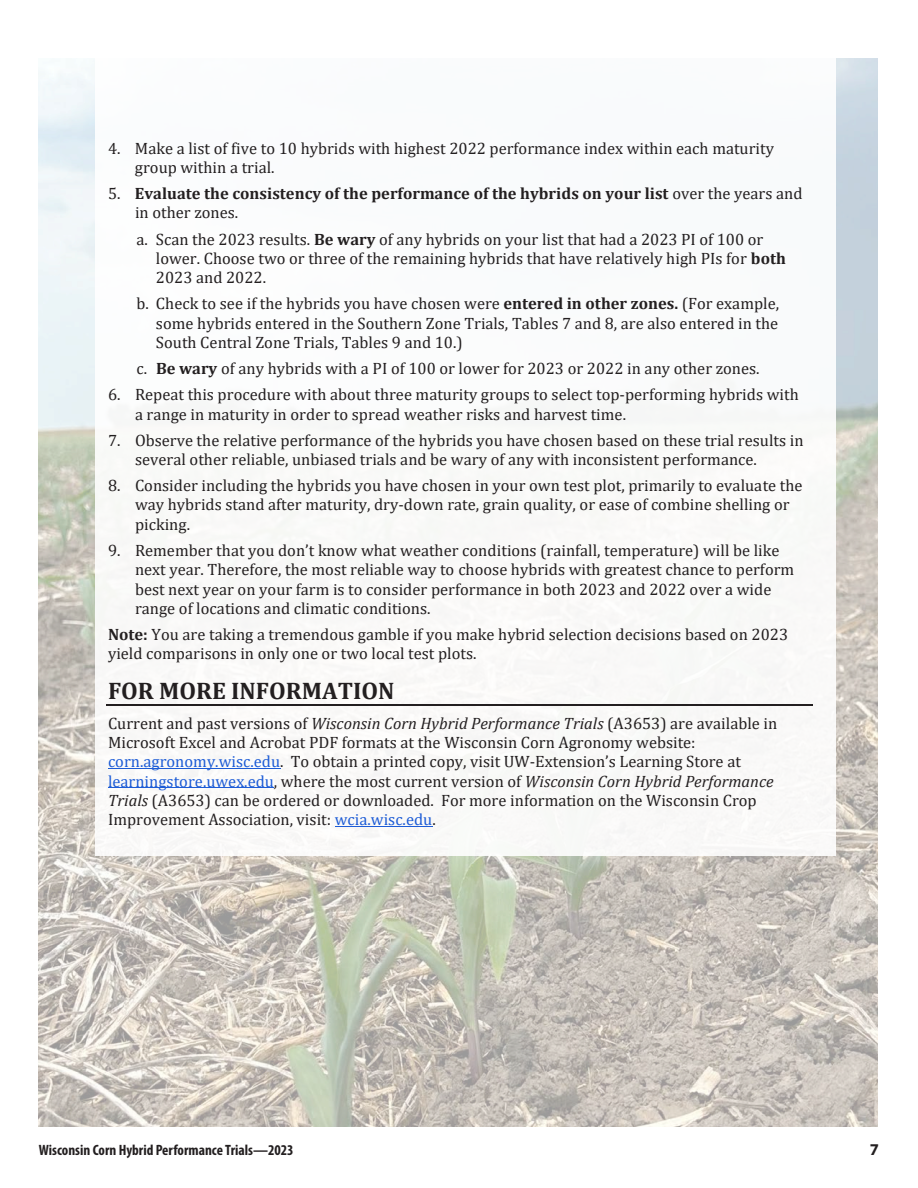
<style>
.page{position:relative;width:918px;height:1188px;background:#fff}
.page>*{position:absolute;margin:0;border:0;box-sizing:border-box;transform-origin:0 0}
.t1{font:700 24px "Cambria";color:#231f20}
.t2{font:16.5px/19.4px "Cambria";color:#231f20}
.t3{font:700 16.5px/19.4px "Cambria";color:#231f20}
.t4{font:700 16.5px "Myriad Pro";color:#231f20}
.t5{font:700 condensed 15px "Myriad Pro";color:#231f20}
.s1{font-weight:400}
.s2{font-weight:700}
.s3{font-style:italic}
.s4{color:#1d5cd6}
</style>
<div class="page">
<img style="left:39px;top:58px;width:839px;height:1068px">
<div style="left:95px;top:0;width:741px;height:856px;background:#fff"></div>
<hr style="left:106px;top:705px;width:706px;height:1px;background:#231f20">
<hr style="left:108px;top:768px;width:172px;height:1px;background:#1d5cd6">
<hr style="left:108px;top:788px;width:166px;height:1px;background:#1d5cd6">
<hr style="left:335px;top:826px;width:97px;height:1px;background:#1d5cd6">
<p class="t2" style="left:135px;top:138px;width:641px;text-indent:-27px">4. Make a list of five to 10 hybrids with highest 2022 performance index within each maturity group within a trial.</p>
<p class="t3" style="left:135px;top:183px;width:669px;text-indent:-27px"><span class="s1">5.</span> Evaluate the consistency of the performance of the hybrids on your list <span class="s1">over the years and in other zones.</span></p>
<p class="t2" style="left:156px;top:229px;width:632px;text-indent:-19px">a. Scan the 2023 results. <span class="s2">Be wary</span> of any hybrids on your list that had a 2023 PI of 100 or lower. Choose two or three of the remaining hybrids that have relatively high PIs for <span class="s2">both<br></span>2023 and 2022.</p>
<p class="t2" style="left:156px;top:294px;width:625px;text-align:justify;text-indent:-19px">b. Check to see if the hybrids you have chosen were <span class="s2">entered in other zones.</span> (For example, some hybrids entered in the Southern Zone Trials, Tables 7 and 8, are also entered in the South Central Zone Trials, Tables 9 and 10.)</p>
<p class="t2" style="left:137px;top:359px;width:625px">c. <span class="s2">Be wary</span> of any hybrids with a PI of 100 or lower for 2023 or 2022 in any other zones.</p>
<p class="t2" style="left:135px;top:385px;width:665px;text-indent:-27px">6. Repeat this procedure with about three maturity groups to select top-performing hybrids with a range in maturity in order to spread weather risks and harvest time.</p>
<p class="t2" style="left:135px;top:430px;width:670px;text-indent:-27px">7. Observe the relative performance of the hybrids you have chosen based on these trial results in several other reliable, unbiased trials and be wary of any with inconsistent performance.</p>
<p class="t2" style="left:135px;top:476px;width:669px;text-indent:-27px">8. Consider including the hybrids you have chosen in your own test plot, primarily to evaluate the way hybrids stand after maturity, dry-down rate, grain quality, or ease of combine shelling or picking.</p>
<p class="t2" style="left:135px;top:541px;width:661px;text-indent:-27px">9. Remember that you don’t know what weather conditions (rainfall, temperature) will be like next year. Therefore, the most reliable way to choose hybrids with greatest chance to perform best next year on your farm is to consider performance in both 2023 and 2022 over a wide range of locations and climatic conditions.</p>
<p class="t2" style="left:108px;top:625px;width:682px"><span class="s2">Note:</span> You are taking a tremendous gamble if you make hybrid selection decisions based on 2023 yield comparisons in only one or two local test plots.</p>
<p class="t1" style="left:108px;top:674px;width:288px">FOR MORE INFORMATION</p>
<p class="t2" style="left:108px;top:713px;width:671px">Current and past versions of <span class="s3">Wisconsin Corn Hybrid Performance Trials</span> (A3653) are available in Microsoft Excel and Acrobat PDF formats at the Wisconsin Corn Agronomy website: <span class="s4">corn.agronomy.wisc.edu</span>. To obtain a printed copy, visit UW-Extension’s Learning Store at <span class="s4">learningstore.uwex.edu</span>, where the most current version of <span class="s3">Wisconsin Corn Hybrid Performance Trials</span> (A3653) can be ordered or downloaded. For more information on the Wisconsin Crop Improvement Association, visit: <span class="s4">wcia.wisc.edu</span>.</p>
<p class="t5" style="left:39px;top:1141px;width:256px">Wisconsin Corn Hybrid Performance Trials—2023</p>
<p class="t4" style="left:870px;top:1139px;width:11px">7</p>
</div>
